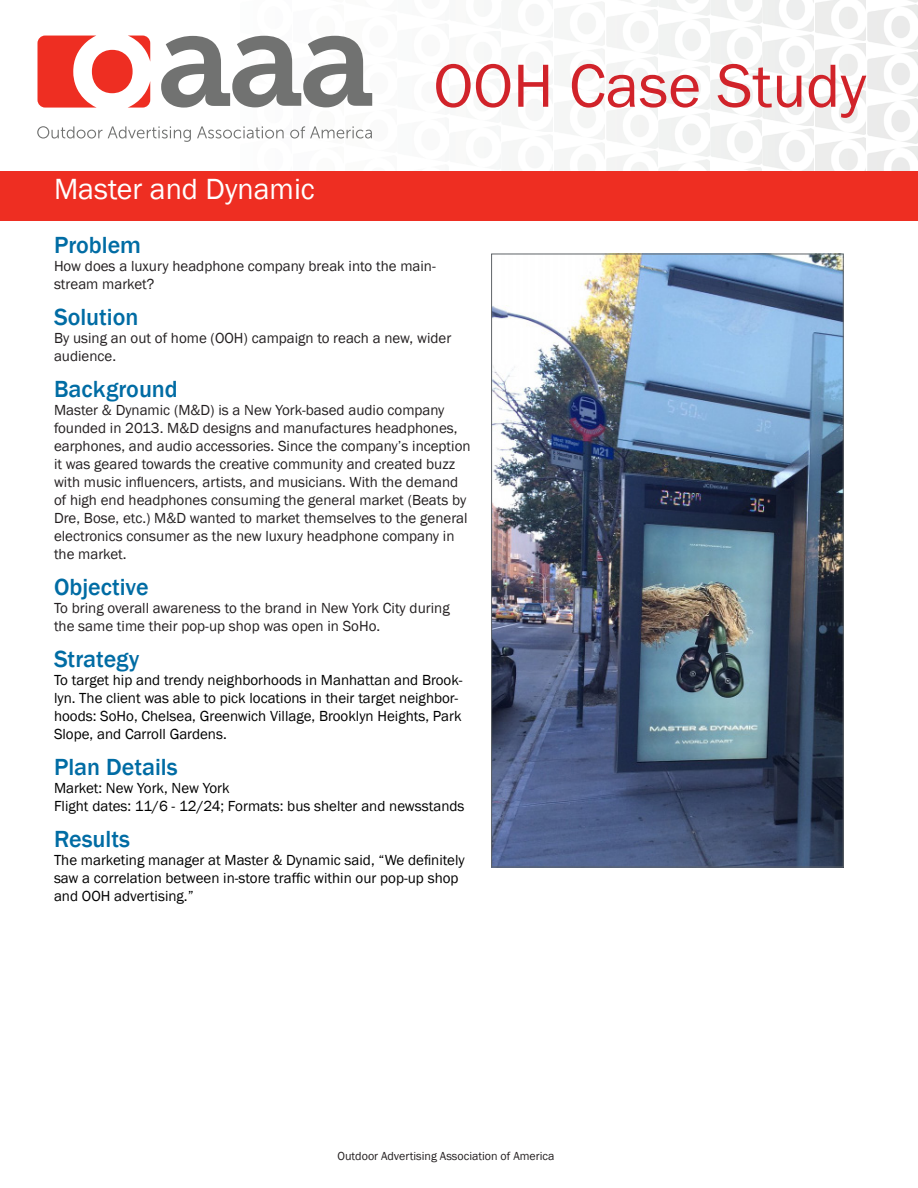
<style>
.page{position:relative;width:918px;height:1188px;background:#fff}
.page>*{position:absolute;margin:0;border:0;box-sizing:border-box;transform-origin:0 0}
.t1{font:63px "Franklin Gothic";color:#d1232a}
.t2{font:30px "Franklin Gothic";color:#fff}
.t3{font:500 24px "Franklin Gothic";color:#006ca4}
.t4{font:15px/18px "Franklin Gothic";color:#231f20}
.t5{font:15px/18px "Franklin Gothic";color:#000}
.t6{font:12px "Franklin Gothic";color:#231f20}
</style>
<div class="page">
<img style="left:815px;top:43px;width:51px;height:44px">
<img style="left:815px;top:0;width:51px;height:40px">
<img style="left:372px;top:93px;width:1px;height:13px">
<img style="left:815px;top:137px;width:51px;height:34px">
<img style="left:867px;top:5px;width:51px;height:44px">
<img style="left:907px;top:0;width:11px;height:2px">
<img style="left:867px;top:52px;width:51px;height:44px">
<img style="left:867px;top:99px;width:51px;height:44px">
<img style="left:867px;top:146px;width:51px;height:25px">
<svg style="left:37px;top:126px;width:154px;height:16px"></svg>
<svg style="left:197px;top:126px;width:87px;height:13px"></svg>
<svg style="left:290px;top:126px;width:82px;height:13px"></svg>
<svg style="left:38px;top:36px;width:112px;height:72px"></svg>
<svg style="left:161px;top:36px;width:211px;height:72px"></svg>
<div style="left:0;top:171px;width:918px;height:50px;background:#ee2e22"></div>
<img style="left:493px;top:256px;width:348px;height:609px">
<p class="t2" style="left:54px;top:170px;width:262px">Master and Dynamic</p>
<p class="t1" style="left:434px;top:47px;width:434px">OOH Case Study</p>
<p class="t3" style="left:54px;top:231px;width:89px">Problem</p>
<p class="t4" style="left:54px;top:258px;width:383px">How does a luxury headphone company break into the main&shy;stream market?</p>
<p class="t3" style="left:54px;top:303px;width:86px">Solution</p>
<p class="t4" style="left:54px;top:330px;width:399px">By using an out of home (OOH) campaign to reach a new, wider audience.</p>
<p class="t3" style="left:54px;top:375px;width:125px">Background</p>
<p class="t4" style="left:54px;top:402px;width:418px">Master &amp; Dynamic (M&amp;D) is a New York-based audio company founded in 2013. M&amp;D designs and manufactures headphones, earphones, and audio accessories. Since the company’s inception it was geared towards the creative community and created buzz with music influencers, artists, and musicians. With the demand of high end headphones consuming the general market (Beats by Dre, Bose, etc.) M&amp;D wanted to market themselves to the general electronics consumer as the new luxury headphone company in the market.</p>
<p class="t3" style="left:54px;top:573px;width:96px">Objective</p>
<p class="t4" style="left:54px;top:600px;width:397px">To bring overall awareness to the brand in New York City during the same time their pop-up shop was open in SoHo.</p>
<p class="t3" style="left:54px;top:645px;width:87px">Strategy</p>
<p class="t5" style="left:54px;top:672px;width:410px">To target hip and trendy neighborhoods in Manhattan and Brook&shy;lyn. The client was able to pick locations in their target neighbor&shy;hoods: SoHo, Chelsea, Greenwich Village, Brooklyn Heights, Park Slope, and Carroll Gardens.</p>
<p class="t3" style="left:54px;top:753px;width:125px">Plan Details</p>
<p class="t5" style="left:54px;top:780px;width:177px">Market: New York, New York</p>
<p class="t5" style="left:54px;top:798px;width:412px">Flight dates: 11/6 - 12/24; Formats: bus shelter and newsstands</p>
<p class="t3" style="left:54px;top:825px;width:78px">Results</p>
<p class="t5" style="left:54px;top:852px;width:412px">The marketing manager at Master &amp; Dynamic said, “We definitely saw a correlation between in-store traffic within our pop-up shop and OOH advertising.”</p>
<p class="t6" style="left:338px;top:1148px;width:219px">Outdoor Advertising Association of America</p>
</div>
